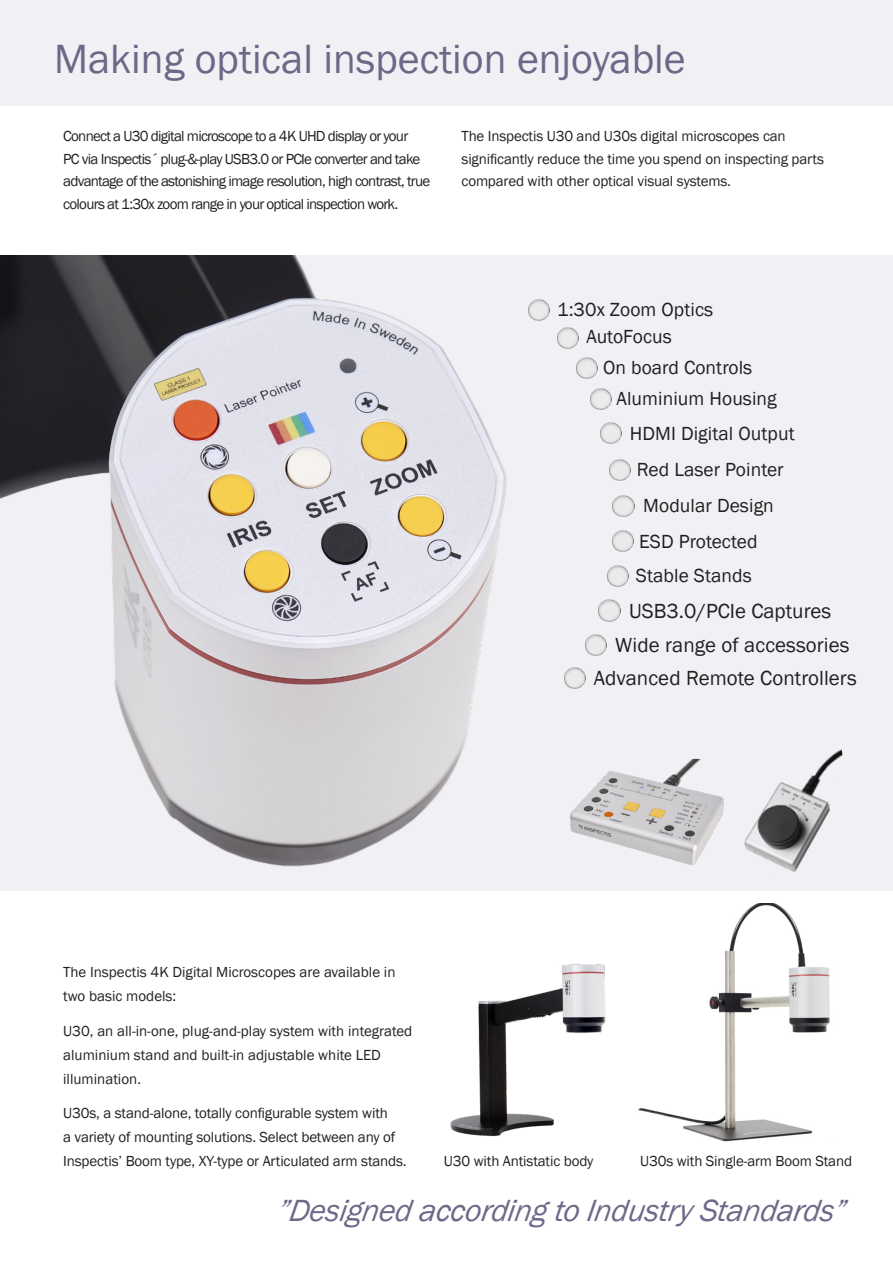
<style>
.page{position:relative;width:893px;height:1263px;background:#fff}
.page>*{position:absolute;margin:0;border:0;box-sizing:border-box;transform-origin:0 0}
.t1{font:42px "Franklin Gothic";color:#6c6988}
.t2{font:italic 31.5px "Franklin Gothic";color:#6c6988}
.t3{font:21px "Franklin Gothic";letter-spacing:.005em;color:#231f20}
.t4{font:19.5px "Franklin Gothic";letter-spacing:.005em;color:#231f20}
.t5{font:15px/24px "Franklin Gothic";letter-spacing:-.01em;color:#231f20}
.t6{font:15px/22.5px "Franklin Gothic";letter-spacing:-.05em;color:#231f20}
</style>
<div class="page">
<div style="left:0;top:0;width:893px;height:105px;background:#f1f0f4"></div>
<img style="left:450px;top:964px;width:156px;height:173px">
<img style="left:638px;top:903px;width:192px;height:239px">
<div style="left:0;top:255px;width:893px;height:636px;background:#f1f0f4"></div>
<img style="left:753px;top:749px;width:90px;height:123px">
<img style="left:0;top:255px;width:507px;height:612px">
<img style="left:528px;top:299px;width:21px;height:22px">
<img style="left:599px;top:600px;width:21px;height:21px">
<img style="left:564px;top:667px;width:21px;height:22px">
<img style="left:608px;top:565px;width:21px;height:21px">
<img style="left:600px;top:423px;width:21px;height:21px">
<img style="left:613px;top:495px;width:21px;height:21px">
<img style="left:609px;top:459px;width:22px;height:21px">
<img style="left:612px;top:531px;width:22px;height:21px">
<img style="left:590px;top:388px;width:21px;height:21px">
<img style="left:576px;top:357px;width:21px;height:22px">
<img style="left:585px;top:634px;width:22px;height:22px">
<img style="left:558px;top:327px;width:21px;height:21px">
<img style="left:570px;top:758px;width:183px;height:108px">
<p class="t1" style="left:54px;top:33px;width:633px">Making optical inspection enjoyable</p>
<p class="t6" style="left:63px;top:125px;width:368px">Connect a U30 digital microscope to a 4K UHD display or your<br>PC via Inspectis´ plug-&amp;-play USB3.0 or PCIe converter and take advantage of the astonishing image resolution, high contrast, true colours at 1:30x zoom range in your optical inspection work.</p>
<p class="t5" style="left:462px;top:125px;width:364px;line-height:22.5px">The Inspectis U30 and U30s digital microscopes can significantly reduce the time you spend on inspecting parts compared with other optical visual systems.</p>
<p class="t4" style="left:557px;top:297px;width:158px">1:30x Zoom Optics</p>
<p class="t4" style="left:586px;top:325px;width:87px">AutoFocus</p>
<p class="t4" style="left:603px;top:356px;width:151px">On board Controls</p>
<p class="t4" style="left:616px;top:386px;width:162px">Aluminium Housing</p>
<p class="t4" style="left:630px;top:421px;width:166px">HDMI Digital Output</p>
<p class="t4" style="left:637px;top:457px;width:148px">Red Laser Pointer</p>
<p class="t4" style="left:643px;top:493px;width:132px">Modular Design</p>
<p class="t4" style="left:639px;top:529px;width:120px">ESD Protected</p>
<p class="t4" style="left:636px;top:563px;width:117px">Stable Stands</p>
<p class="t3" style="left:629px;top:598px;width:204px">USB3.0/PCIe Captures</p>
<p class="t3" style="left:615px;top:632px;width:236px">Wide range of accessories</p>
<p class="t3" style="left:594px;top:665px;width:264px">Advanced Remote Controllers</p>
<p class="t5" style="left:63px;top:960px;width:334px">The Inspectis 4K Digital Microscopes are available in two basic models:</p>
<p class="t5" style="left:63px;top:1019px;width:351px">U30, an all-in-one, plug-and-play system with integrated aluminium stand and built-in adjustable white LED</p>
<p class="t5" style="left:63px;top:1067px;width:79px">illumination.</p>
<p class="t5" style="left:63px;top:1101px;width:345px">U30s, a stand-alone, totally configurable system with<br>a variety of mounting solutions. Select between any of<br>Inspectis’ Boom type, XY-type or Articulated arm stands.</p>
<p class="t5" style="left:444px;top:1149px;width:151px">U30 with Antistatic body</p>
<p class="t5" style="left:640px;top:1149px;width:213px">U30s with Single-arm Boom Stand</p>
<p class="t2" style="left:277px;top:1190px;width:577px">”Designed according to Industry Standards”</p>
</div>
